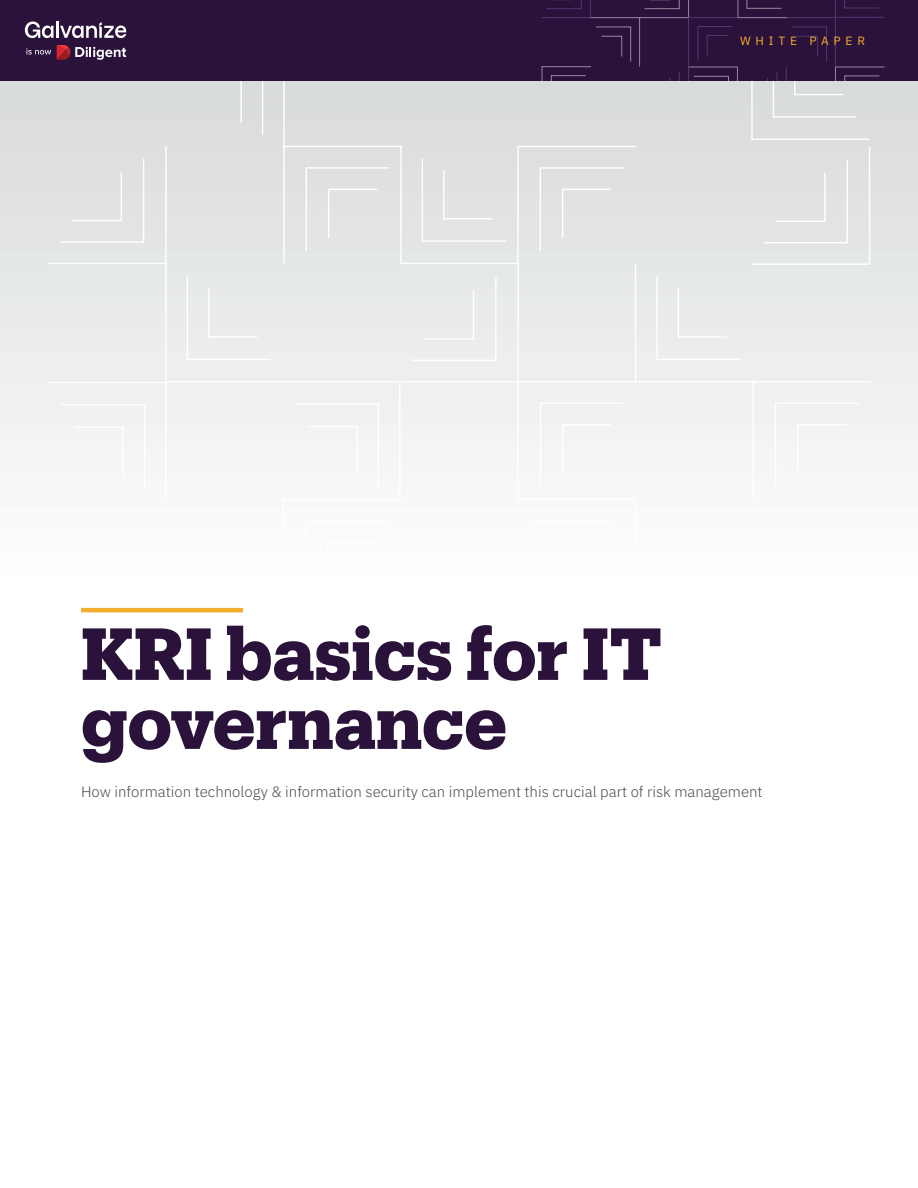
<style>
.page{position:relative;width:918px;height:1188px;background:#fff}
.page>*{position:absolute;margin:0;border:0;box-sizing:border-box;transform-origin:0 0}
.H1-Sheet_Title{font:700 72px/69px "Produkt";color:#2a123b}
.IntroCopy{font:300 15px "IBM Plex Sans";color:#4b4c4d}
.t1{font:12px "IBM Plex Sans";letter-spacing:.4em;color:#f2af2e}
</style>
<div class="page">
<svg style="left:0;top:81px;width:918px;height:385px"></svg>
<svg style="left:48px;top:81px;width:823px;height:527px"></svg>
<hr style="left:81px;top:608px;width:162px;height:4px;background:#f2af2e">
<div style="left:0;top:0;width:918px;height:81px;background:#2a123b"></div>
<svg style="left:541px;top:0;width:344px;height:81px"></svg>
<hr style="left:56px;top:21px;width:3px;height:17px;background:#fff">
<svg style="left:60px;top:22px;width:66px;height:16px"></svg>
<svg style="left:25px;top:22px;width:28px;height:16px"></svg>
<svg style="left:26px;top:45px;width:100px;height:15px"></svg>
<p class="t1" style="left:740px;top:32px;width:126px">WHITE PAPER</p>
<p class="H1-Sheet_Title" style="left:81px;top:615px;width:583px">KRI basics for IT governance</p>
<p class="IntroCopy" style="left:81px;top:780px;width:683px">How information technology &amp; information security can implement this crucial part of risk management</p>
</div>
